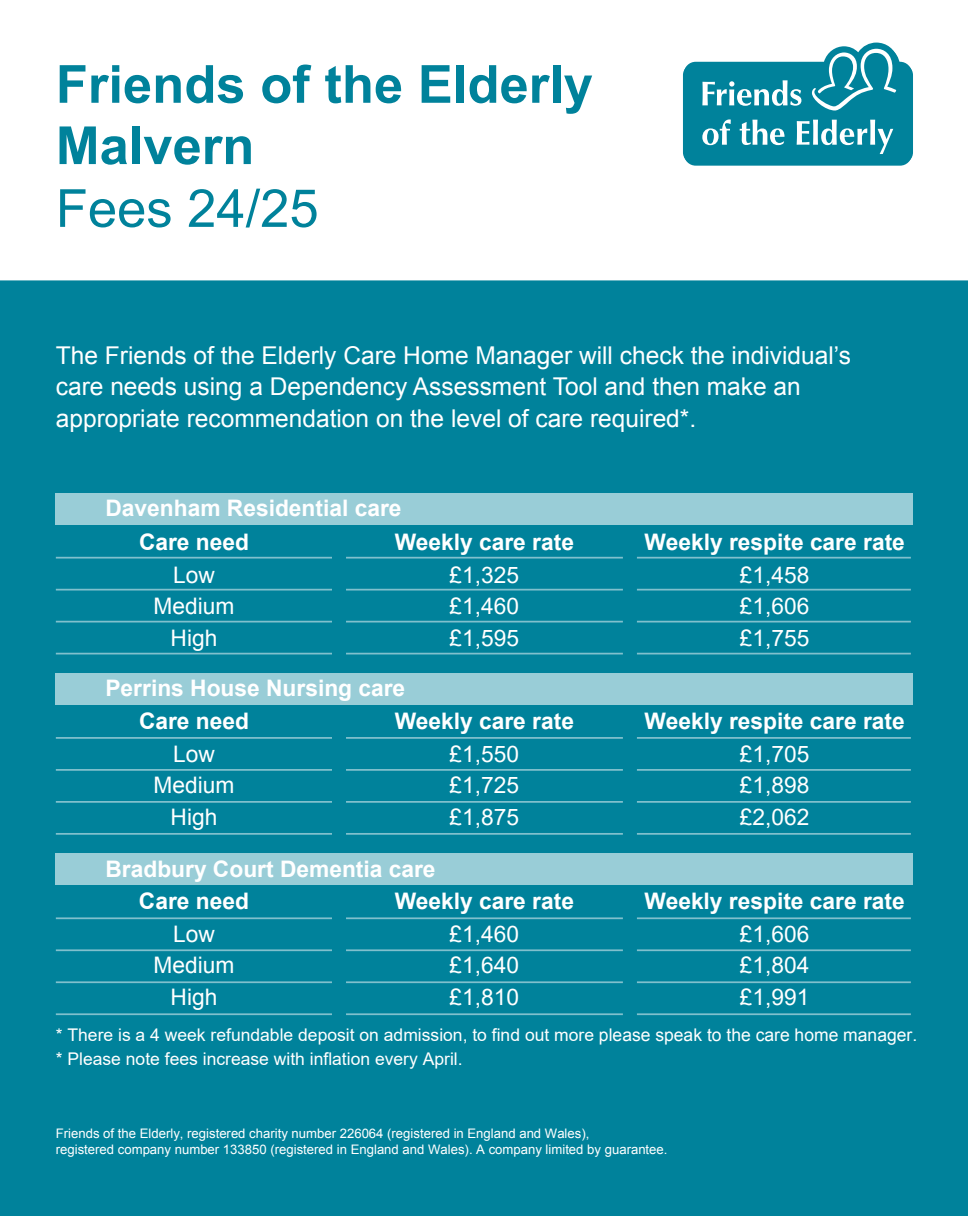
<style>
.page{position:relative;width:968px;height:1216px;background:#fff}
.page>*{position:absolute;margin:0;border:0;box-sizing:border-box;transform-origin:0 0}
.t1{font:700 52.5px/61.9px "Arial";color:#00829b}
.t2{font:24.5px/31.5px "Arial";color:#fff}
.t3{font:700 22.75px "Arial";color:#fff}
.t4{font:22.75px/31.5px "Arial";color:#fff;text-align:center}
.t5{font:22.75px "Arial";color:#fff}
.t6{font:17.5px/24px "Arial";color:#fff}
.t7{font:13.12px/15.8px "Arial";color:#fff}
.s1{font-weight:400}
.s2{font-style:inherit}
</style>
<div class="page">
<div style="left:0;top:280px;width:967px;height:935px;background:#00829b"></div>
<svg style="left:683px;top:43px;width:229px;height:123px"></svg>
<hr style="left:56px;top:556px;width:854px;height:2px;background:#80c0cd">
<hr style="left:56px;top:588px;width:854px;height:2px;background:#80c0cd">
<hr style="left:56px;top:620px;width:854px;height:2px;background:#80c0cd">
<hr style="left:56px;top:652px;width:854px;height:2px;background:#80c0cd">
<div style="left:56px;top:492px;width:856px;height:32px;background:#99cdd7"></div>
<div style="left:332px;top:534px;width:14px;height:137px;background:#00829b"></div>
<div style="left:622px;top:534px;width:14px;height:137px;background:#00829b"></div>
<hr style="left:56px;top:737px;width:854px;height:1px;background:#80c0cd">
<hr style="left:56px;top:769px;width:854px;height:1px;background:#80c0cd">
<hr style="left:56px;top:801px;width:854px;height:1px;background:#80c0cd">
<hr style="left:56px;top:833px;width:854px;height:1px;background:#80c0cd">
<div style="left:56px;top:673px;width:856px;height:31px;background:#99cdd7"></div>
<div style="left:332px;top:714px;width:14px;height:137px;background:#00829b"></div>
<div style="left:622px;top:714px;width:14px;height:137px;background:#00829b"></div>
<hr style="left:56px;top:917px;width:854px;height:2px;background:#80c0cd">
<hr style="left:56px;top:949px;width:854px;height:2px;background:#80c0cd">
<hr style="left:56px;top:981px;width:854px;height:2px;background:#80c0cd">
<hr style="left:56px;top:1013px;width:854px;height:2px;background:#80c0cd">
<div style="left:56px;top:853px;width:856px;height:32px;background:#99cdd7"></div>
<div style="left:332px;top:895px;width:14px;height:136px;background:#00829b"></div>
<div style="left:622px;top:895px;width:14px;height:136px;background:#00829b"></div>
<h1 class="t1" style="left:56px;top:55px;width:538px">Friends of the Elderly<br>Malvern<br><span class="s1">Fees 2</span><span class="s1">4</span><span class="s1">/2</span><span class="s1">5</span></h1>
<p class="t2" style="left:56px;top:340px;width:796px">The Friends of the Elderly Care Home Manager will check the individual’s care needs using a Dependency Assessment Tool and then make an appropriate recommendation on the level of care required*.</p>
<p class="t3" style="left:105px;top:493px;width:297px">Davenham Residential care</p>
<p class="t3" style="left:139px;top:526px;width:111px">Care need</p>
<p class="t4" style="left:153px;top:559px;width:82px">Low<br>Medium<br>High</p>
<p class="t3" style="left:395px;top:526px;width:181px">Weekly care rate</p>
<p class="t3" style="left:644px;top:527px;width:262px">Weekly respite care rate</p>
<p class="t4" style="left:449px;top:559px;width:71px">£1,<span class="s2">325</span></p>
<p class="t4" style="left:739px;top:559px;width:71px">£1,<span class="s2">458</span></p>
<p class="t4" style="left:449px;top:590px;width:71px">£1,<span class="s2">460</span></p>
<p class="t4" style="left:739px;top:590px;width:71px">£1,<span class="s2">606</span></p>
<p class="t4" style="left:449px;top:622px;width:71px">£1,<span class="s2">595</span></p>
<p class="t4" style="left:739px;top:622px;width:71px">£1,<span class="s2">755</span></p>
<p class="t3" style="left:105px;top:673px;width:301px">Perrins House Nursing care</p>
<p class="t3" style="left:139px;top:706px;width:111px">Care need</p>
<p class="t4" style="left:153px;top:738px;width:82px">Low<br>Medium<br>High</p>
<p class="t3" style="left:394px;top:706px;width:181px">Weekly care rate</p>
<p class="t3" style="left:644px;top:706px;width:262px">Weekly respite care rate</p>
<p class="t4" style="left:449px;top:738px;width:71px">£1,<span class="s2">550</span></p>
<p class="t4" style="left:739px;top:738px;width:71px">£1,<span class="s2">705</span></p>
<p class="t4" style="left:449px;top:770px;width:71px">£1,<span class="s2">725</span></p>
<p class="t4" style="left:739px;top:770px;width:71px">£1,<span class="s2">898</span></p>
<p class="t4" style="left:449px;top:801px;width:71px">£1,<span class="s2">875</span></p>
<p class="t5" style="left:739px;top:801px;width:71px"><span class="s2">£</span>2<span class="s2">,</span>062</p>
<p class="t3" style="left:105px;top:853px;width:331px">Bradbury Court Dementia care</p>
<p class="t3" style="left:139px;top:885px;width:111px">Care need</p>
<p class="t4" style="left:153px;top:918px;width:82px">Low<br>Medium<br>High</p>
<p class="t3" style="left:394px;top:885px;width:181px">Weekly care rate</p>
<p class="t3" style="left:644px;top:885px;width:262px">Weekly respite care rate</p>
<p class="t4" style="left:449px;top:918px;width:71px">£1,<span class="s2">460</span></p>
<p class="t4" style="left:739px;top:918px;width:71px">£1,<span class="s2">606</span></p>
<p class="t4" style="left:449px;top:949px;width:71px">£1,<span class="s2">640</span></p>
<p class="t4" style="left:739px;top:949px;width:71px">£1,<span class="s2">804</span></p>
<p class="t4" style="left:449px;top:981px;width:71px">£1,<span class="s2">810</span></p>
<p class="t5" style="left:739px;top:981px;width:71px"><span class="s2">£</span>1,991</p>
<p class="t6" style="left:56px;top:1023px;width:862px"><span class="s2">*</span> There is a 4 week refundable deposit on admission<span class="s2">,</span> to find out more <span class="s2">please speak to the care home manager</span>. * Please note fees increase with inflation every April.</p>
<p class="t7" style="left:56px;top:1125px;width:613px">Friends of the Elderly, registered charity number 226064 (registered in England and Wales),<br>registered company number 133850 (registered in England and Wales). A company limited by guarantee.</p>
</div>
